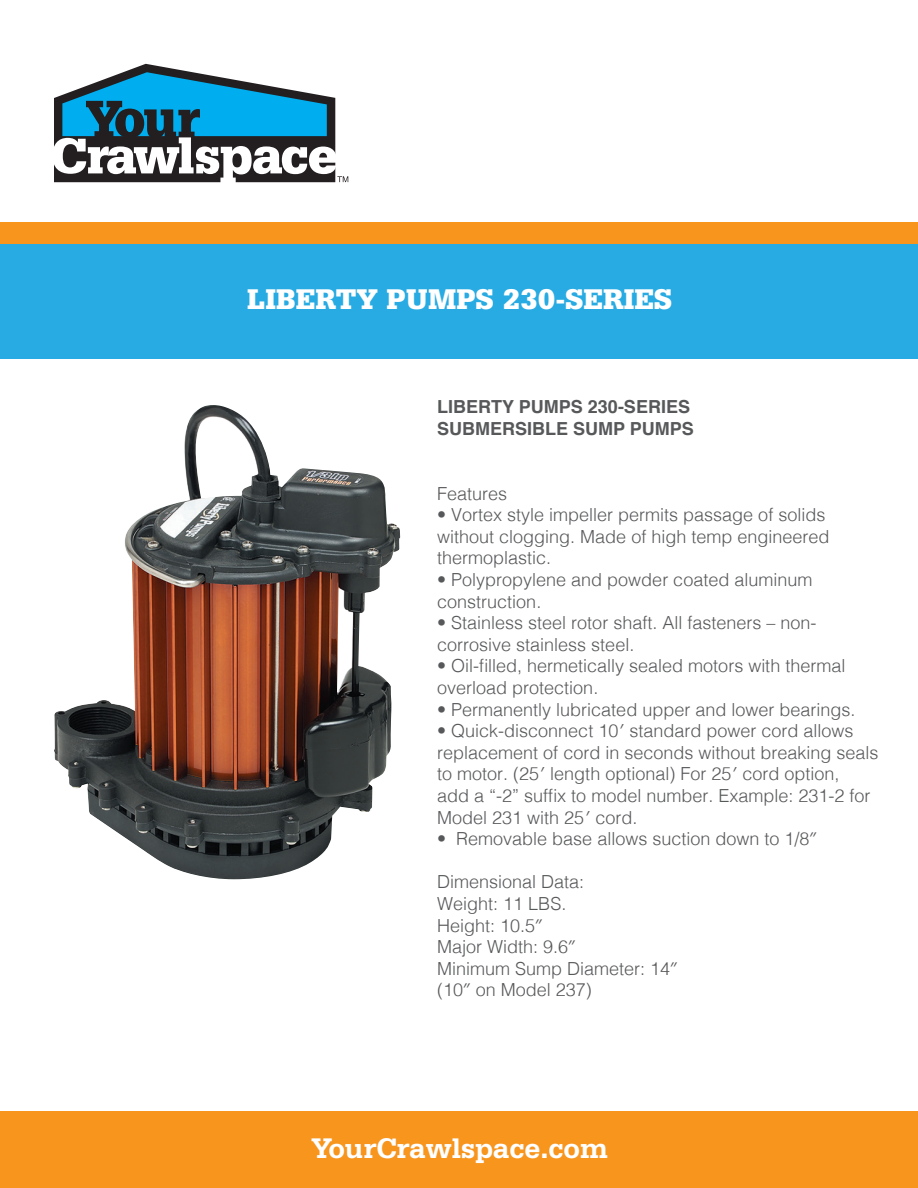
<style>
.page{position:relative;width:918px;height:1188px;background:#fff}
.page>*{position:absolute;margin:0;border:0;box-sizing:border-box;transform-origin:0 0}
.t1{font:900 30px "Serifa BT";color:#fff}
.t2{font:700 30px "Serifa BT";color:#fff}
.t3{font:300 18px/21.6px "Helvetica";color:#57585a}
.t4{font:700 18px "Helvetica";color:#57585a}
</style>
<div class="page">
<div style="left:0;top:222px;width:918px;height:137px;background:#27abe2"></div>
<svg style="left:54px;top:64px;width:294px;height:119px"></svg>
<div style="left:0;top:222px;width:918px;height:22px;background:#f7951d"></div>
<div style="left:0;top:1112px;width:918px;height:76px;background:#f7951d"></div>
<img style="left:54px;top:405px;width:346px;height:474px">
<p class="t1" style="left:247px;top:280px;width:426px">LIBERTY PUMPS 230-SERIES</p>
<p class="t4" style="left:437px;top:392px;width:254px">LIBERTY PUMPS 230-SERIES</p>
<p class="t4" style="left:437px;top:414px;width:258px">SUBMERSIBLE SUMP PUMPS</p>
<p class="t3" style="left:437px;top:481px;width:72px">Features</p>
<p class="t3" style="left:437px;top:503px;width:394px">• Vortex style impeller permits passage of solids without clogging. Made of high temp engineered thermoplastic.</p>
<p class="t3" style="left:437px;top:567px;width:377px">• Polypropylene and powder coated aluminum construction.</p>
<p class="t3" style="left:437px;top:611px;width:381px">• Stainless steel rotor shaft. All fasteners – non&shy;corrosive stainless steel.</p>
<p class="t3" style="left:437px;top:654px;width:410px">• Oil-filled, hermetically sealed motors with thermal overload protection.</p>
<p class="t3" style="left:437px;top:697px;width:420px">• Permanently lubricated upper and lower bearings.</p>
<p class="t3" style="left:437px;top:719px;width:443px">• Quick-disconnect 10′ standard power cord allows replacement of cord in seconds without breaking seals to motor. (25′ length optional) For 25′ cord option,<br>add a “-2” suffix to model number. Example: 231-2 for Model 231 with 25′ cord.</p>
<p class="t3" style="left:437px;top:827px;width:381px">• Removable base allows suction down to 1/8″</p>
<p class="t3" style="left:437px;top:870px;width:149px">Dimensional Data:</p>
<p class="t3" style="left:437px;top:891px;width:131px">Weight: 11 LBS.</p>
<p class="t3" style="left:437px;top:913px;width:107px">Height: 10.5″</p>
<p class="t3" style="left:437px;top:935px;width:140px">Major Width: 9.6″</p>
<p class="t3" style="left:437px;top:956px;width:242px">Minimum Sump Diameter: 14″ (10″ on Model 237)</p>
<p class="t2" style="left:311px;top:1129px;width:298px">YourCrawlspace.com</p>
</div>
